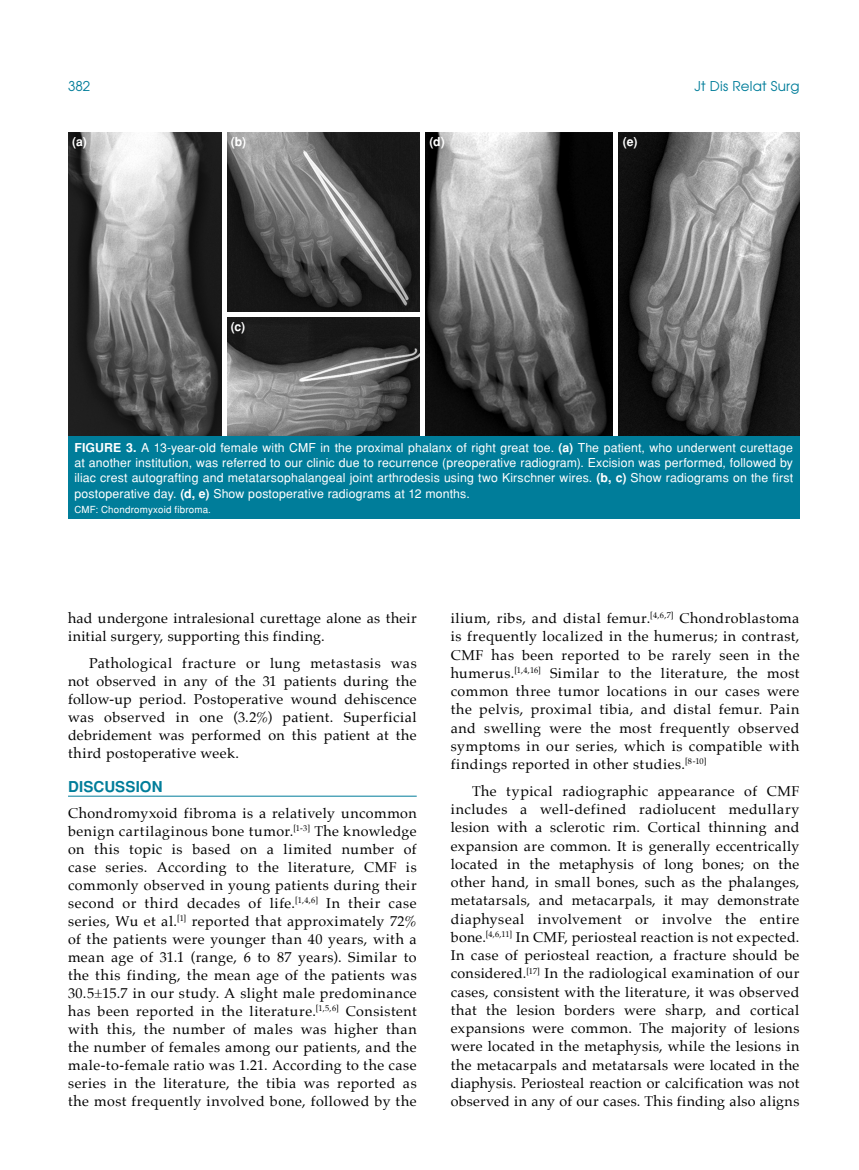
<style>
.page{position:relative;width:859px;height:1170px;background:#fff}
.page>*{position:absolute;margin:0;border:0;box-sizing:border-box;transform-origin:0 0}
.t1{font:700 15px "Helvetica Tr";letter-spacing:.01em;color:#007d9a}
.t2{font:14.25px/18.3px "Palatino";letter-spacing:.025em;color:#000;text-align:justify}
.t3{font:13.5px "Avant Garde Tr";letter-spacing:.015em;color:#007d9a}
.t4{font:12.3px/15.3px "Helvetica Normal Tr";letter-spacing:.01em;color:#fff;text-align:justify}
.t5{font:700 12.3px "Helvetica Tr";color:#fff}
.t6{font:9.75px "Helvetica Normal Tr";letter-spacing:.02em;color:#fff}
.s1{font-family:"Helvetica Tr";font-weight:700}
</style>
<div class="page">
<hr style="left:68px;top:795px;width:349px;height:1px;background:#007d9a">
<img style="left:68px;top:133px;width:731px;height:303px">
<div style="left:222px;top:132px;width:5px;height:307px;background:#fff"></div>
<div style="left:226px;top:312px;width:197px;height:5px;background:#fff"></div>
<hr style="left:421px;top:132px;width:4px;height:307px;background:#fff">
<div style="left:613px;top:132px;width:5px;height:307px;background:#fff"></div>
<div style="left:68px;top:436px;width:731px;height:83px;background:#007d9a"></div>
<p class="t3" style="left:68px;top:77px;width:24px">382</p>
<p class="t3" style="left:694px;top:77px;width:106px">Jt Dis Relat Surg</p>
<p class="t5" style="left:72px;top:134px;width:16px">(a)</p>
<p class="t5" style="left:231px;top:134px;width:17px">(b)</p>
<p class="t5" style="left:231px;top:319px;width:16px">(c)</p>
<p class="t5" style="left:429px;top:134px;width:17px">(d)</p>
<p class="t5" style="left:623px;top:134px;width:16px">(e)</p>
<p class="t4" style="left:74px;top:439px;width:720px"><span class="s1">FIGURE 3.</span> A 13-year-old female with CMF in the proximal phalanx of right great toe. <span class="s1">(a)</span> The patient, who underwent curettage at another institution, was referred to our clinic due to recurrence (preoperative radiogram). Excision was performed, followed by iliac crest autografting and metatarsophalangeal joint arthrodesis using two Kirschner wires. <span class="s1">(b, c)</span> Show radiograms on the first postoperative day. <span class="s1">(d, e)</span> Show postoperative radiograms at 12 months.</p>
<p class="t6" style="left:74px;top:503px;width:138px">CMF: Chondromyxoid fibroma.</p>
<p class="t2" style="left:68px;top:609px;width:350px">had undergone intralesional curettage alone as their initial surgery, supporting this finding.</p>
<p class="t2" style="left:68px;top:653px;width:350px;text-indent:21px">Pathological fracture or lung metastasis was not observed in any of the 31 patients during the follow-up period. Postoperative wound dehiscence was observed in one (3.2%) patient. Superficial debridement was performed on this patient at the third postoperative week.</p>
<p class="t1" style="left:68px;top:777px;width:96px">DISCUSSION</p>
<p class="t2" style="left:68px;top:804px;width:350px">Chondromyxoid fibroma is a relatively uncommon benign cartilaginous bone tumor.<sup>[1-3]</sup> The knowledge on this topic is based on a limited number of case series. According to the literature, CMF is commonly observed in young patients during their second or third decades of life.<sup>[1,4,6]</sup> In their case series, Wu et al.<sup>[1]</sup> reported that approximately 72% of the patients were younger than 40 years, with a mean age of 31.1 (range, 6 to 87 years). Similar to the this finding, the mean age of the patients was 30.5±15.7 in our study. A slight male predominance has been reported in the literature.<sup>[1,5,6]</sup> Consistent with this, the number of males was higher than the number of females among our patients, and the male-to-female ratio was 1.21. According to the case series in the literature, the tibia was reported as the most frequently involved bone, followed by the</p>
<p class="t2" style="left:451px;top:609px;width:350px">ilium, ribs, and distal femur.<sup>[4,6,7]</sup> Chondroblastoma is frequently localized in the humerus; in contrast, CMF has been reported to be rarely seen in the humerus.<sup>[1,4,16]</sup> Similar to the literature, the most common three tumor locations in our cases were the pelvis, proximal tibia, and distal femur. Pain and swelling were the most frequently observed symptoms in our series, which is compatible with findings reported in other studies.<sup>[8-10]</sup></p>
<p class="t2" style="left:451px;top:781px;width:350px;text-indent:21px">The typical radiographic appearance of CMF includes a well-defined radiolucent medullary lesion with a sclerotic rim. Cortical thinning and expansion are common. It is generally eccentrically located in the metaphysis of long bones; on the other hand, in small bones, such as the phalanges, metatarsals, and metacarpals, it may demonstrate diaphyseal involvement or involve the entire bone.<sup>[4,6,11]</sup> In CMF, periosteal reaction is not expected.<br>In case of periosteal reaction, a fracture should be considered.<sup>[17]</sup> In the radiological examination of our cases, consistent with the literature, it was observed that the lesion borders were sharp, and cortical expansions were common. The majority of lesions were located in the metaphysis, while the lesions in the metacarpals and metatarsals were located in the diaphysis. Periosteal reaction or calcification was not observed in any of our cases. This finding also aligns</p>
</div>
